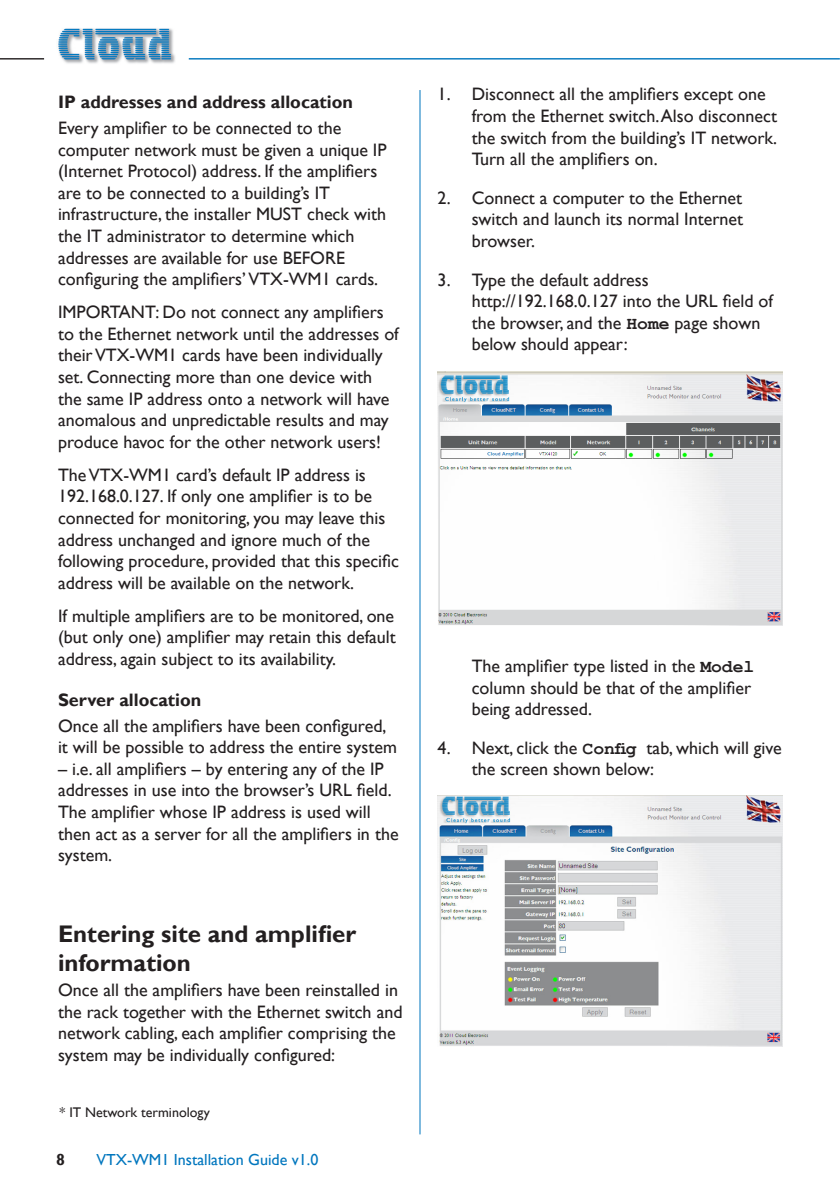
<style>
.page{position:relative;width:840px;height:1191px;background:#fff}
.page>*{position:absolute;margin:0;border:0;box-sizing:border-box;transform-origin:0 0}
.t1{font:700 24px/28.8px "Gill Sans";color:#231f20}
.t2{font:18px/21.6px "Gill Sans";color:#231f20}
.t3{font:700 18px "Gill Sans";color:#231f20}
.t4{font:16px "Gill Sans";color:#0076be}
.t5{font:700 16px "Gill Sans";color:#231f20}
.t6{font:14px "Gill Sans";color:#231f20}
.s1{font-family:"Courier New";font-weight:700}
</style>
<div class="page">
<hr style="left:419px;top:90px;width:1px;height:1044px;background:#0076be">
<hr style="left:189px;top:58px;width:650px;height:2px;background:#0076be">
<img style="left:58px;top:28px;width:117px;height:36px">
<hr style="left:0;top:58px;width:44px;height:2px;background:#231f20">
<img style="left:437px;top:371px;width:345px;height:254px">
<img style="left:437px;top:796px;width:345px;height:250px">
<p class="t3" style="left:58px;top:91px;width:296px">IP addresses and address allocation</p>
<p class="t2" style="left:58px;top:117px;width:330px">Every amplifier to be connected to the computer network must be given a unique IP (Internet Protocol) address. If the amplifiers are to be connected to a building’s IT infrastructure, the installer MUST check with the IT administrator to determine which addresses are available for use BEFORE configuring the amplifiers’ VTX-WM1 cards.</p>
<p class="t2" style="left:58px;top:302px;width:342px">IMPORTANT: Do not connect any amplifiers to the Ethernet network until the addresses of their VTX-WM1 cards have been individually set. Connecting more than one device with the same IP address onto a network will have anomalous and unpredictable results and may produce havoc for the other network users!</p>
<p class="t2" style="left:58px;top:464px;width:342px">The VTX-WM1 card’s default IP address is 192.168.0.127. If only one amplifier is to be connected for monitoring, you may leave this address unchanged and ignore much of the following procedure, provided that this specific address will be available on the network.</p>
<p class="t2" style="left:58px;top:605px;width:339px;text-align:justify">If multiple amplifiers are to be monitored, one (but only one) amplifier may retain this default address, again subject to its availability.</p>
<p class="t3" style="left:58px;top:689px;width:145px">Server allocation</p>
<p class="t2" style="left:58px;top:715px;width:340px">Once all the amplifiers have been configured, it will be possible to address the entire system</p>
<p class="t2" style="left:58px;top:758px;width:342px">– i.e. all amplifiers – by entering any of the IP addresses in use into the browser’s URL field.<br>The amplifier whose IP address is used will then act as a server for all the amplifiers in the system.</p>
<h1 class="t1" style="left:58px;top:920px;width:299px">Entering site and amplifier information</h1>
<p class="t2" style="left:58px;top:979px;width:346px">Once all the amplifiers have been reinstalled in the rack together with the Ethernet switch and network cabling, each amplifier comprising the system may be individually configured:</p>
<p class="t6" style="left:60px;top:1104px;width:152px">* IT Network terminology</p>
<p class="t5" style="left:56px;top:1150px;width:10px">8</p>
<p class="t4" style="left:96px;top:1150px;width:223px">VTX-WM1 Installation Guide v1.0</p>
<p class="t2" style="left:471px;top:84px;width:307px;text-indent:-34px">1. Disconnect all the amplifiers except one from the Ethernet switch. Also disconnect the switch from the building’s IT network.<br>Turn all the amplifiers on.</p>
<p class="t2" style="left:471px;top:187px;width:273px;text-align:justify;text-indent:-34px">2. Connect a computer to the Ethernet switch and launch its normal Internet browser.</p>
<p class="t2" style="left:471px;top:269px;width:302px;text-indent:-34px">3. Type the default address http://192.168.0.127 into the URL field of the browser, and the <span class="s1">Home</span> page shown below should appear:</p>
<p class="t2" style="left:471px;top:655px;width:284px">The amplifier type listed in the <span class="s1">Model </span>column should be that of the amplifier being addressed.</p>
<p class="t2" style="left:471px;top:737px;width:311px;text-indent:-34px">4. Next, click the <span class="s1">Config</span> tab, which will give the screen shown below:</p>
</div>
